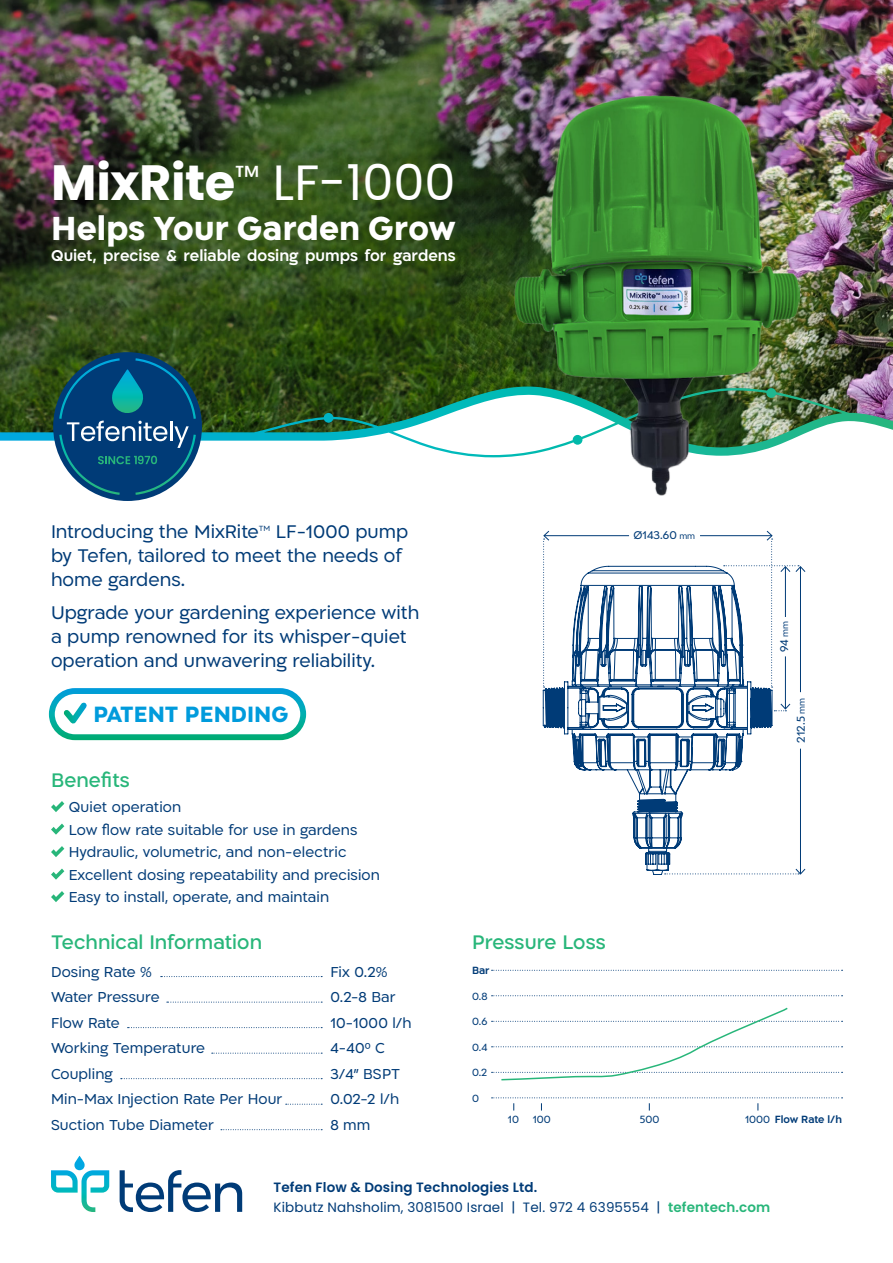
<style>
.page{position:relative;width:893px;height:1263px;background:#fff}
.page>*{position:absolute;margin:0;border:0;box-sizing:border-box;transform-origin:0 0}
.t1{font:700 49.5px "Poppins";letter-spacing:-.01em;color:#fff}
.t2{font:700 38.25px "Ploni M Lv 2 AAA";letter-spacing:.005em;color:#fff}
.t3{font:700 25.35px "Ploni M Lv 2 AAA";color:#009bdc}
.t4{font:500 22.5px "Ploni M Lv 2 AAA";letter-spacing:.005em;color:#28b67a}
.t5{font:21px/24px "Ploni M Lv 2 AAA";color:#003b77}
.t6{font:18px "Ploni M Lv 2 AAA D Bold";color:#fff}
.t7{font:16.5px/25.5px "Ploni M Lv 2 AAA";letter-spacing:.005em;color:#003b77}
.t8{font:13.5px/19.5px "Poppins";letter-spacing:.01em;color:#003b77}
.t9{font:12.9px "Ploni M Lv 2 AAA";color:#003b77}
.t10{font:12px "Ploni M Lv 2 AAA";color:#003b77}
.t11{font:12px "Ploni M Lv 2 AAA D Bold";color:#003b77}
.t12{font:8.55px "Ploni M Lv 2 AAA";color:#003b77}
.s1{font-weight:400}
.s2{font-size:9.6px}
.s3{font-family:"Ploni M Lv 2 AAA"}
.s4{font-weight:600}
.s5{font-weight:600;color:#28b67a}
</style>
<div class="page">
<img style="left:0;top:0;width:893px;height:387px">
<svg style="left:0;top:387px;width:893px;height:70px"></svg>
<div style="left:53px;top:352px;width:149px;height:149px;background:#003b77;border-radius:50%"></div>
<svg style="left:59px;top:358px;width:137px;height:137px"></svg>
<svg style="left:120px;top:1170px;width:122px;height:42px"></svg>
<svg style="left:51px;top:1156px;width:58px;height:56px"></svg>
<svg style="left:51px;top:801px;width:13px;height:11px"></svg>
<svg style="left:51px;top:823px;width:13px;height:12px"></svg>
<svg style="left:51px;top:846px;width:13px;height:11px"></svg>
<svg style="left:51px;top:868px;width:13px;height:12px"></svg>
<svg style="left:51px;top:891px;width:13px;height:11px"></svg>
<img style="left:515px;top:95px;width:284px;height:400px">
<svg style="left:58px;top:697px;width:29px;height:33px"></svg>
<div style="left:49px;top:688px;width:257px;height:52px;border:6px solid #fff;border-radius:23px"></div>
<hr style="left:544px;top:535px;width:85px;height:1px;background:#003b77">
<hr style="left:800px;top:749px;width:1px;height:125px;background:#003b77">
<hr style="left:800px;top:567px;width:1px;height:125px;background:#003b77">
<hr style="left:785px;top:656px;width:1px;height:53px;background:#003b77">
<hr style="left:700px;top:535px;width:72px;height:1px;background:#003b77">
<svg style="left:543px;top:530px;width:7px;height:30px"></svg>
<svg style="left:724px;top:530px;width:82px;height:158px"></svg>
<svg style="left:774px;top:703px;width:17px;height:8px"></svg>
<svg style="left:772px;top:868px;width:34px;height:7px"></svg>
<svg style="left:543px;top:560px;width:229px;height:315px"></svg>
<svg style="left:492px;top:1097px;width:351px;height:13px"></svg>
<svg style="left:492px;top:970px;width:351px;height:1px"></svg>
<svg style="left:492px;top:995px;width:351px;height:1px"></svg>
<svg style="left:492px;top:1007px;width:351px;height:74px"></svg>
<svg style="left:221px;top:1129px;width:101px;height:1px"></svg>
<svg style="left:161px;top:976px;width:161px;height:1px"></svg>
<svg style="left:167px;top:1002px;width:155px;height:1px"></svg>
<svg style="left:128px;top:1027px;width:194px;height:1px"></svg>
<svg style="left:212px;top:1053px;width:110px;height:1px"></svg>
<svg style="left:121px;top:1078px;width:201px;height:1px"></svg>
<svg style="left:286px;top:1104px;width:36px;height:1px"></svg>
<h1 class="t1" style="left:51px;top:154px;width:406px">MixRite<sup>™</sup> <span class="s1">LF-1000</span></h1>
<h2 class="t2" style="left:51px;top:202px;width:406px">Helps Your Garden Grow</h2>
<p class="t6" style="left:51px;top:244px;width:406px">Quiet, precise &amp; reliable dosing pumps for gardens</p>
<p class="t5" style="left:51px;top:519px;width:209px">Introducing the MixRite</p>
<p class="t12" style="left:259px;top:523px;width:13px">TM</p>
<p class="t5" style="left:51px;top:519px;width:359px;text-indent:225px">LF-1000 pump by Tefen, tailored to meet the needs of home gardens.</p>
<p class="t5" style="left:51px;top:600px;width:370px">Upgrade your gardening experience with a pump renowned for its whisper-quiet operation and unwavering reliability.</p>
<h3 class="t3" style="left:93px;top:697px;width:196px">PATENT PENDING</h3>
<h3 class="t4" style="left:51px;top:766px;width:80px">Benefits</h3>
<p class="t7" style="left:69px;top:795px;width:312px;line-height:22.5px">Quiet operation<br>Low flow rate suitable for use in gardens Hydraulic, volumetric, and non-electric Excellent dosing repeatability and precision Easy to install, operate, and maintain</p>
<h3 class="t4" style="left:51px;top:928px;width:212px">Technical Information</h3>
<p class="t7" style="left:51px;top:958px;width:233px">Dosing Rate %<br>Water Pressure<br>Flow Rate<br>Working Temperature<br>Coupling<br>Min-Max Injection Rate Per Hour<br>Suction Tube Diameter</p>
<p class="t7" style="left:330px;top:958px;width:83px">Fix 0.2%<br>0.2-8 Bar<br>10-1000 l/h<br>4-400 C<br>3/4” BSPT<br>0.02-2 l/h<br>8 mm</p>
<p class="t9" style="left:633px;top:527px;width:63px">Ø143.60 <span class="s2">mm</span></p>
<p class="t9" style="left:776px;top:652px;width:32px;rotate:-90deg">94 <span class="s2">mm</span></p>
<p class="t9" style="left:793px;top:743px;width:46px;rotate:-90deg">212.5 <span class="s2">mm</span></p>
<h3 class="t4" style="left:472px;top:928px;width:135px">Pressure Loss</h3>
<p class="t11" style="left:472px;top:962px;width:19px">Bar</p>
<p class="t10" style="left:472px;top:988px;width:17px">0.8</p>
<p class="t10" style="left:472px;top:1014px;width:17px">0.6</p>
<p class="t10" style="left:472px;top:1040px;width:17px">0.4</p>
<p class="t10" style="left:472px;top:1065px;width:17px">0.2</p>
<p class="t10" style="left:472px;top:1091px;width:8px">0</p>
<p class="t10" style="left:508px;top:1112px;width:45px">10 100</p>
<p class="t10" style="left:640px;top:1112px;width:21px">500</p>
<p class="t11" style="left:745px;top:1112px;width:98px"><span class="s3">1000</span> Flow Rate l/h</p>
<p class="t8" style="left:274px;top:1178px;width:498px"><span class="s4">Tefen Flow &amp; Dosing Technologies Ltd.<br></span>Kibbutz Nahsholim, 3081500 Israel | Tel. 972 4 6395554 | <span class="s5">tefentech.com</span></p>
</div>
